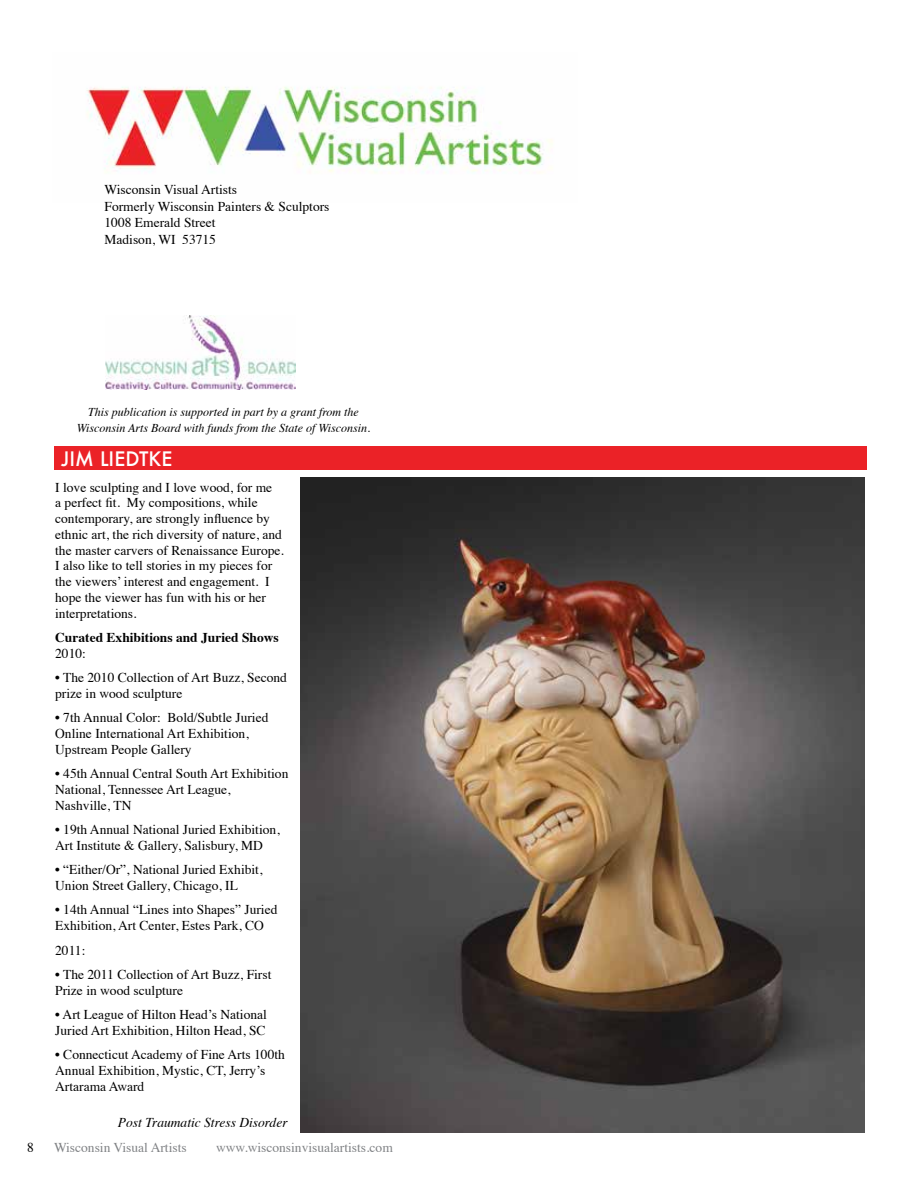
<style>
.page{position:relative;width:918px;height:1188px;background:#fff}
.page>*{position:absolute;margin:0;border:0;box-sizing:border-box;transform-origin:0 0}
.t1{font:500 19.5px "Futura";color:#fff}
.t2{font:13.5px/15.8px "Times";color:#000}
.t3{font:13.5px "Times";color:#808285}
.t4{font:700 13.5px "Times";color:#000}
.t5{font:italic 13.5px "Times";color:#000}
.t6{font:italic 12px/15.8px "Times";color:#000;text-align:center}
</style>
<div class="page">
<img style="left:86px;top:87px;width:467px;height:86px">
<img style="left:105px;top:316px;width:190px;height:74px">
<div style="left:54px;top:446px;width:813px;height:24px;background:#eb2227"></div>
<img style="left:301px;top:477px;width:564px;height:655px">
<p class="t2" style="left:105px;top:180px;width:226px;line-height:16.5px">Wisconsin Visual Artists<br>Formerly Wisconsin Painters &amp; Sculptors<br>1008 Emerald Street<br>Madison, WI 53715</p>
<p class="t6" style="left:77px;top:404px;width:295px">This publication is supported in part by a grant from the<br>Wisconsin Arts Board with funds from the State of Wisconsin.</p>
<h1 class="t1" style="left:62px;top:445px;width:112px">JIM LIEDTKE</h1>
<p class="t2" style="left:55px;top:478px;width:230px">I love sculpting and I love wood, for me<br>a perfect fit. My compositions, while contemporary, are strongly influence by ethnic art, the rich diversity of nature, and the master carvers of Renaissance Europe.<br>I also like to tell stories in my pieces for the viewers’ interest and engagement. I hope the viewer has fun with his or her interpretations.</p>
<p class="t4" style="left:55px;top:625px;width:225px">Curated Exhibitions and Juried Shows</p>
<p class="t2" style="left:55px;top:644px;width:32px">2010:</p>
<p class="t2" style="left:55px;top:669px;width:233px">• The 2010 Collection of Art Buzz, Second prize in wood sculpture</p>
<p class="t2" style="left:55px;top:709px;width:215px">• 7th Annual Color: Bold/Subtle Juried<br>Online International Art Exhibition,<br>Upstream People Gallery</p>
<p class="t2" style="left:55px;top:765px;width:235px">• 45th Annual Central South Art Exhibition<br>National, Tennessee Art League,<br>Nashville, TN</p>
<p class="t2" style="left:55px;top:821px;width:226px">• 19th Annual National Juried Exhibition,<br>Art Institute &amp; Gallery, Salisbury, MD</p>
<p class="t2" style="left:55px;top:861px;width:209px">• “Either/Or”, National Juried Exhibit,<br>Union Street Gallery, Chicago, IL</p>
<p class="t2" style="left:55px;top:901px;width:224px">• 14th Annual “Lines into Shapes” Juried<br>Exhibition, Art Center, Estes Park, CO</p>
<p class="t2" style="left:55px;top:941px;width:32px">2011:</p>
<p class="t2" style="left:55px;top:965px;width:218px">• The 2011 Collection of Art Buzz, First<br>Prize in wood sculpture</p>
<p class="t2" style="left:55px;top:1006px;width:213px">• Art League of Hilton Head’s National<br>Juried Art Exhibition, Hilton Head, SC</p>
<p class="t2" style="left:55px;top:1046px;width:231px">• Connecticut Academy of Fine Arts 100th<br>Annual Exhibition, Mystic, CT, Jerry’s<br>Artarama Award</p>
<p class="t5" style="left:118px;top:1111px;width:171px">Post Traumatic Stress Disorder</p>
<p class="t2" style="left:27px;top:1139px;width:8px">8</p>
<p class="t3" style="left:54px;top:1135px;width:134px">Wisconsin Visual Artists</p>
<p class="t3" style="left:216px;top:1135px;width:178px">www.wisconsinvisualartists.com</p>
</div>
